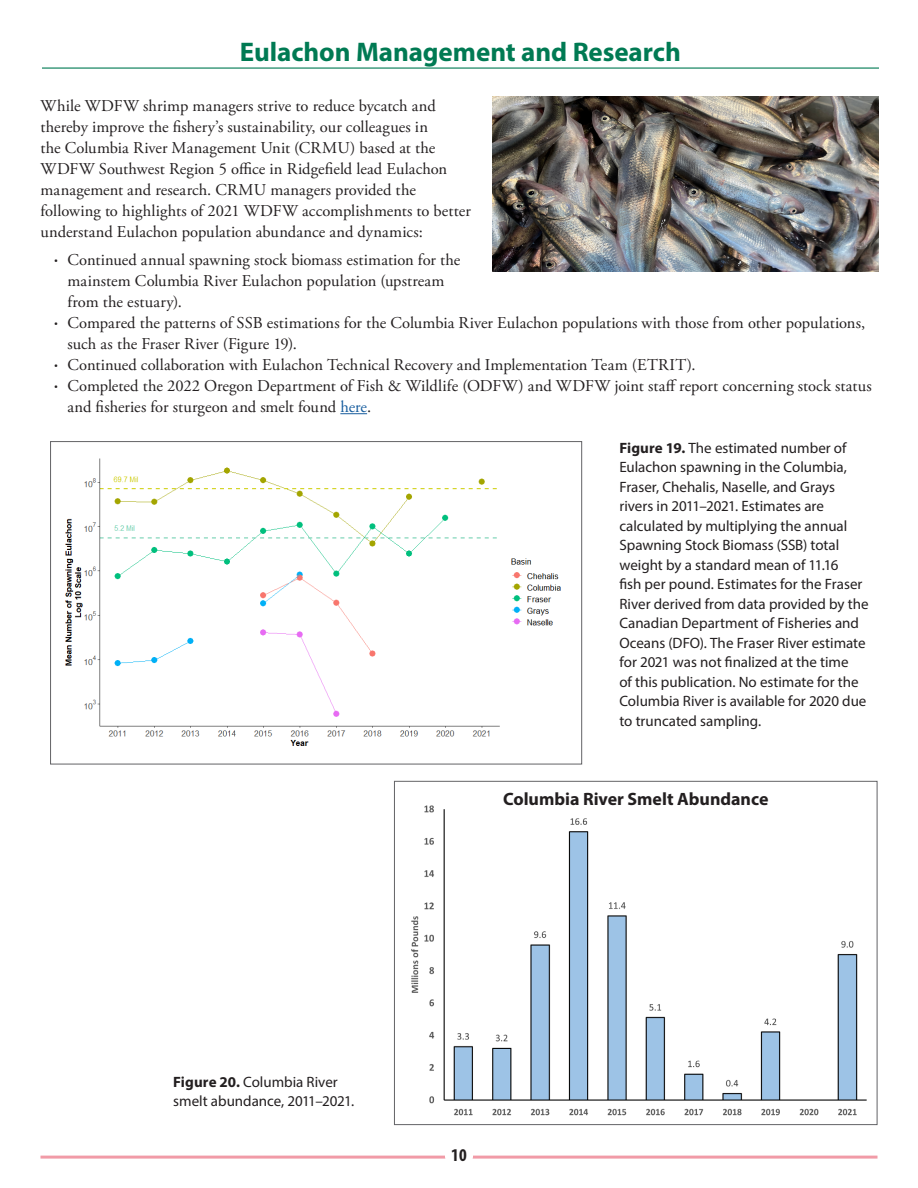
<style>
.page{position:relative;width:918px;height:1188px;background:#fff}
.page>*{position:absolute;margin:0;border:0;box-sizing:border-box;transform-origin:0 0}
.Headers{font:700 27px "Myriad Pro";letter-spacing:-.005em;color:#007a53}
.t1{font:700 condensed 18px "Myriad Pro";color:#231f20}
.t2{font:700 17.85px "Myriad Pro";color:#231f20}
.Body_text{font:16.5px/21px "Adobe Garamond Pro";letter-spacing:.005em;color:#231f20}
.t3{font:15px/19.5px "Myriad Pro";color:#231f20}
.s1{font-family:"Myriad Pro";font-weight:600}
.s2{color:#175d9e}
.s3{font-weight:700}
</style>
<div class="page">
<hr style="left:40px;top:1156px;width:838px;height:3px;background:#f19ba7">
<div style="left:445px;top:1142px;width:28px;height:28px;background:#fff;border-radius:50%"></div>
<svg style="left:340px;top:413px;width:27px;height:1px"></svg>
<hr style="left:42px;top:68px;width:837px;height:1px;background:#007a53">
<img style="left:411px;top:805px;width:456px;height:311px">
<img style="left:65px;top:458px;width:496px;height:288px">
<img style="left:493px;top:96px;width:386px;height:176px">
<p class="Headers" style="left:240px;top:34px;width:442px">Eulachon Management and Research</p>
<p class="Body_text" style="left:40px;top:96px;width:432px">While WDFW shrimp managers strive to reduce bycatch and thereby improve the fishery’s sustainability, our colleagues in<br>the Columbia River Management Unit (CRMU) based at the WDFW Southwest Region 5 office in Ridgefield lead Eulachon management and research. CRMU managers provided the following to highlights of 2021 WDFW accomplishments to better understand Eulachon population abundance and dynamics:</p>
<p class="Body_text" style="left:67px;top:250px;width:394px;text-indent:-13px"><span class="s1">·</span> Continued annual spawning stock biomass estimation for the mainstem Columbia River Eulachon population (upstream from the estuary).</p>
<p class="Body_text" style="left:67px;top:313px;width:799px;text-indent:-13px"><span class="s1">·</span> Compared the patterns of SSB estimations for the Columbia River Eulachon populations with those from other populations, such as the Fraser River (Figure 19).</p>
<p class="Body_text" style="left:54px;top:355px;width:643px"><span class="s1">·</span> Continued collaboration with Eulachon Technical Recovery and Implementation Team (ETRIT).</p>
<p class="Body_text" style="left:67px;top:376px;width:806px;text-indent:-13px"><span class="s1">·</span> Completed the 2022 Oregon Department of Fish &amp; Wildlife (ODFW) and WDFW joint staff report concerning stock status and fisheries for sturgeon and smelt found <span class="s2">here</span>.</p>
<p class="t3" style="left:619px;top:438px;width:251px"><span class="s3">Figure 19.</span> The estimated number of Eulachon spawning in the Columbia, Fraser, Chehalis, Naselle, and Grays rivers in 2011–2021. Estimates are calculated by multiplying the annual Spawning Stock Biomass (SSB) total weight by a standard mean of 11.16<br>fish per pound. Estimates for the Fraser River derived from data provided by the Canadian Department of Fisheries and Oceans (DFO). The Fraser River estimate for 2021 was not finalized at the time<br>of this publication. No estimate for the Columbia River is available for 2020 due to truncated sampling.</p>
<p class="t2" style="left:503px;top:787px;width:267px">Columbia River Smelt Abundance</p>
<p class="t3" style="left:173px;top:1072px;width:182px"><span class="s3">Figure 20.</span> Columbia River smelt abundance, 2011–2021.</p>
<p class="t1" style="left:451px;top:1144px;width:17px">10</p>
</div>
